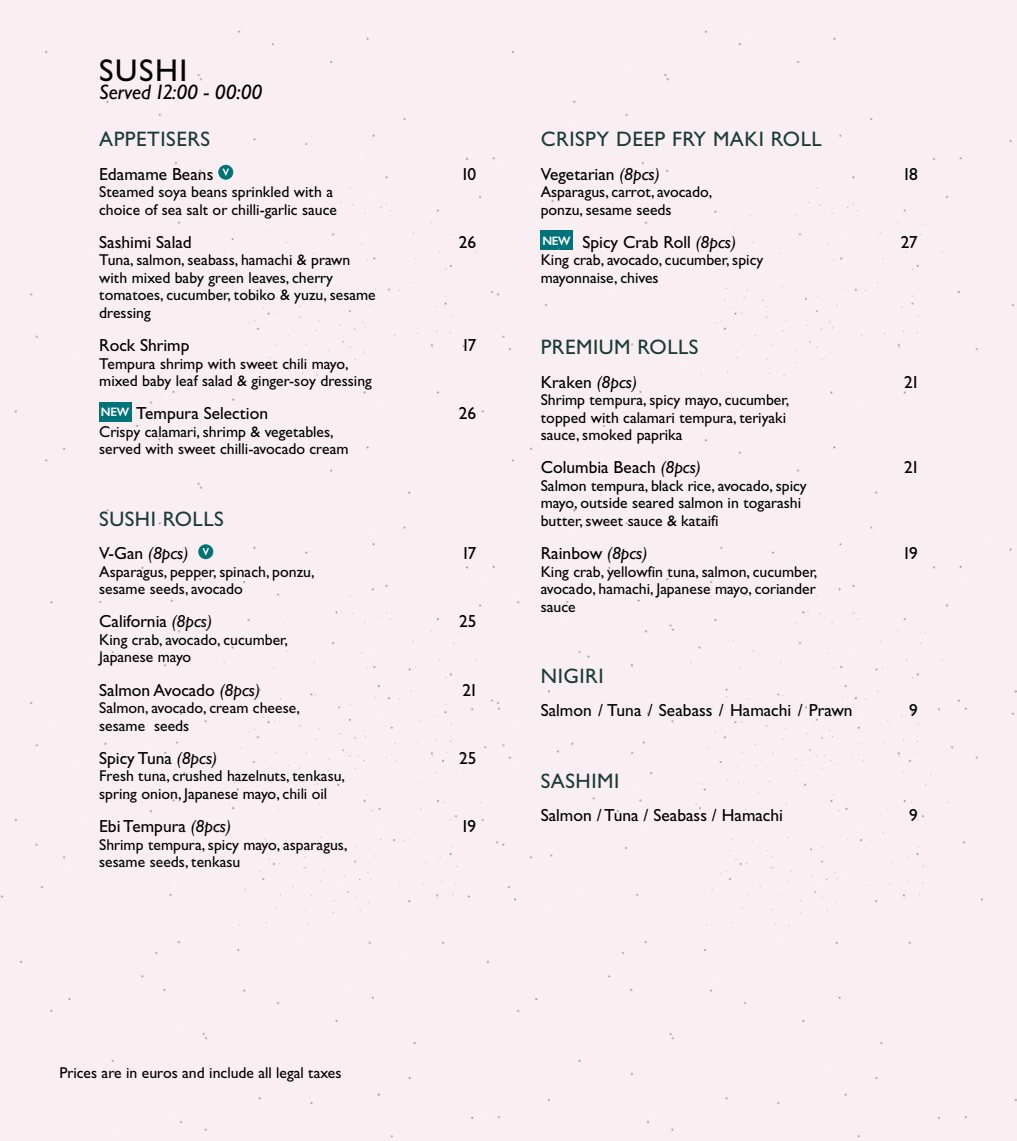
<style>
.page{position:relative;width:1017px;height:1141px;background:#f9eff2}
.page>*{position:absolute;margin:0;border:0;box-sizing:border-box;transform-origin:0 0}
.t1{font:31.5px "Gill Sans Hel";letter-spacing:.05em;color:#000}
.t2{font:21px "Gill Sans Hel";letter-spacing:.025em;color:#1a3c34}
.t3{font:italic 21px "Gill Sans Hel";color:#000}
.t4{font:17.5px "Gill Sans Hel";color:#000}
.t5{font:italic 17.5px "Gill Sans Hel";color:#000}
.t6{font:15.75px/17.5px "Gill Sans Hel";color:#000}
.s1{font-style:normal}
.s2{font-style:italic}
</style>
<div class="page">
<h1 class="t1" style="left:99px;top:54px;width:90px">SUSHI</h1>
<h2 class="t3" style="left:99px;top:81px;width:165px">Served 12:00 - 00:00</h2>
<h2 class="t2" style="left:99px;top:129px;width:113px">APPETISERS</h2>
<p class="t4" style="left:99px;top:165px;width:116px">Edamame Beans</p>
<p class="t4" style="left:462px;top:165px;width:15px">10</p>
<p class="t6" style="left:99px;top:183px;width:239px">Steamed soya beans sprinkled with a choice of sea salt or chilli-garlic sauce</p>
<p class="t4" style="left:99px;top:233px;width:94px">Sashimi Salad</p>
<p class="t4" style="left:459px;top:233px;width:19px">26</p>
<p class="t6" style="left:99px;top:252px;width:278px">Tuna, salmon, seabass, hamachi &amp; prawn with mixed baby green leaves, cherry tomatoes, cucumber, tobiko &amp; yuzu, sesame dressing</p>
<p class="t4" style="left:99px;top:336px;width:92px">Rock Shrimp</p>
<p class="t4" style="left:463px;top:336px;width:15px">17</p>
<p class="t6" style="left:99px;top:355px;width:274px">Tempura shrimp with sweet chili mayo, mixed baby leaf salad &amp; ginger-soy dressing</p>
<p class="t4" style="left:101px;top:405px;width:169px"><sup>NEW</sup> Tempura Selection</p>
<p class="t4" style="left:459px;top:405px;width:19px">26</p>
<p class="t6" style="left:99px;top:423px;width:251px">Crispy calamari, shrimp &amp; vegetables, served with sweet chilli-avocado cream</p>
<h2 class="t2" style="left:99px;top:508px;width:126px">SUSHI ROLLS</h2>
<p class="t5" style="left:99px;top:544px;width:91px"><span class="s1">V-Gan</span> (8pcs)</p>
<p class="t4" style="left:463px;top:544px;width:15px">17</p>
<p class="t6" style="left:99px;top:563px;width:217px">Asparagus, pepper, spinach, ponzu, sesame seeds, avocado</p>
<p class="t4" style="left:99px;top:612px;width:115px">California <span class="s2">(8pcs)</span></p>
<p class="t4" style="left:459px;top:612px;width:19px">25</p>
<p class="t6" style="left:99px;top:631px;width:190px">King crab, avocado, cucumber,<br>Japanese mayo</p>
<p class="t4" style="left:99px;top:681px;width:162px">Salmon Avocado <span class="s2">(8pcs)</span></p>
<p class="t4" style="left:462px;top:681px;width:15px">21</p>
<p class="t6" style="left:99px;top:699px;width:202px">Salmon, avocado, cream cheese, sesame seeds</p>
<p class="t4" style="left:99px;top:749px;width:120px">Spicy Tuna <span class="s2">(8pcs)</span></p>
<p class="t4" style="left:459px;top:749px;width:19px">25</p>
<p class="t6" style="left:99px;top:768px;width:247px">Fresh tuna, crushed hazelnuts, tenkasu, spring onion, Japanese mayo, chili oil</p>
<p class="t4" style="left:99px;top:817px;width:134px">Ebi Tempura <span class="s2">(8pcs)</span></p>
<p class="t4" style="left:462px;top:817px;width:15px">19</p>
<p class="t6" style="left:99px;top:836px;width:250px">Shrimp tempura, spicy mayo, asparagus, sesame seeds, tenkasu</p>
<h2 class="t2" style="left:541px;top:129px;width:283px">CRISPY DEEP FRY MAKI ROLL</h2>
<p class="t4" style="left:541px;top:165px;width:121px">Vegetarian <span class="s2">(8pcs)</span></p>
<p class="t4" style="left:904px;top:165px;width:15px">18</p>
<p class="t6" style="left:541px;top:184px;width:173px">Asparagus, carrot, avocado, ponzu, sesame seeds</p>
<p class="t4" style="left:542px;top:233px;width:195px"><sup>NEW</sup> Spicy Crab Roll <span class="s2">(8pcs)</span></p>
<p class="t4" style="left:901px;top:233px;width:18px">27</p>
<p class="t6" style="left:541px;top:252px;width:224px">King crab, avocado, cucumber, spicy mayonnaise, chives</p>
<h2 class="t2" style="left:541px;top:337px;width:159px">PREMIUM ROLLS</h2>
<p class="t4" style="left:541px;top:373px;width:98px">Kraken <span class="s2">(8pcs)</span></p>
<p class="t4" style="left:904px;top:373px;width:15px">21</p>
<p class="t6" style="left:541px;top:391px;width:250px">Shrimp tempura, spicy mayo, cucumber, topped with calamari tempura, teriyaki sauce, smoked paprika</p>
<p class="t4" style="left:541px;top:459px;width:162px">Columbia Beach <span class="s2">(8pcs)</span></p>
<p class="t4" style="left:904px;top:459px;width:15px">21</p>
<p class="t6" style="left:541px;top:477px;width:268px">Salmon tempura, black rice, avocado, spicy mayo, outside seared salmon in togarashi butter, sweet sauce &amp; kataifi</p>
<p class="t4" style="left:541px;top:544px;width:108px">Rainbow <span class="s2">(8pcs)</span></p>
<p class="t4" style="left:904px;top:544px;width:15px">19</p>
<p class="t6" style="left:541px;top:563px;width:278px;text-align:justify">King crab, yellowfin tuna, salmon, cucumber, avocado, hamachi, Japanese mayo, coriander sauce</p>
<h2 class="t2" style="left:541px;top:665px;width:64px">NIGIRI</h2>
<p class="t4" style="left:541px;top:701px;width:313px">Salmon / Tuna / Seabass / Hamachi / Prawn</p>
<p class="t4" style="left:909px;top:701px;width:10px">9</p>
<h2 class="t2" style="left:541px;top:770px;width:80px">SASHIMI</h2>
<p class="t4" style="left:541px;top:806px;width:244px">Salmon / Tuna / Seabass / Hamachi</p>
<p class="t4" style="left:909px;top:806px;width:10px">9</p>
<p class="t6" style="left:60px;top:1064px;width:284px">Prices are in euros and include all legal taxes</p>
</div>
